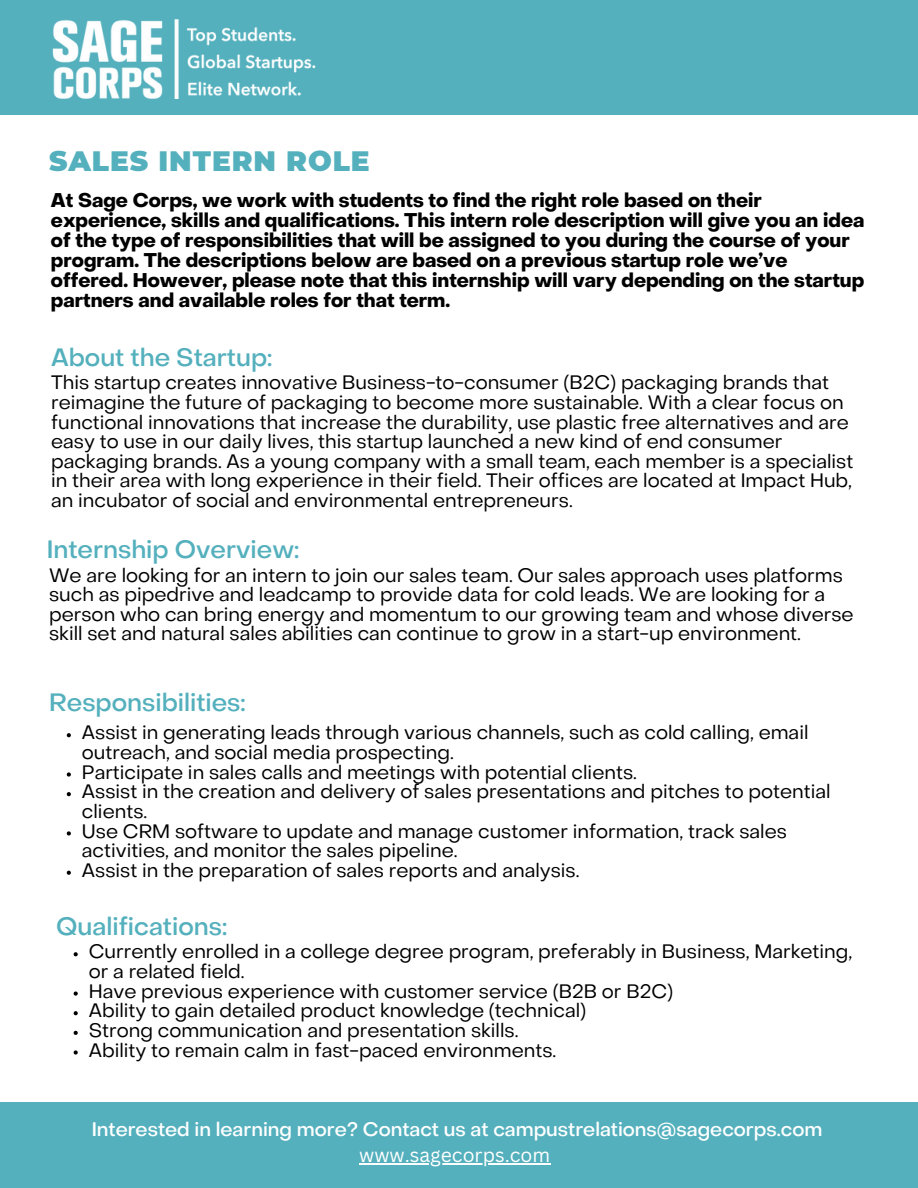
<style>
.page{position:relative;width:918px;height:1188px;background:#fff}
.page>*{position:absolute;margin:0;border:0;box-sizing:border-box;transform-origin:0 0}
.t1{font:900 28.05px "Montserrat";letter-spacing:.035em;color:#54b0bd}
.t2{font:500 24.75px "Object Sans";color:#54b0bd}
.t3{font:700 19.5px/20px "Object Sans";color:#000}
.t4{font:19.35px/19.6px "Object Sans";color:#000}
.t5{font:500 19.35px "Object Sans";color:#fff}
.t6{font:19.35px "Canva Sans";color:#fff}
</style>
<div class="page">
<div style="left:0;top:0;width:918px;height:114px;background:#54b0bd"></div>
<svg style="left:67px;top:733px;width:4px;height:4px"></svg>
<svg style="left:67px;top:772px;width:4px;height:5px"></svg>
<svg style="left:67px;top:792px;width:4px;height:4px"></svg>
<svg style="left:67px;top:831px;width:4px;height:5px"></svg>
<svg style="left:67px;top:871px;width:4px;height:4px"></svg>
<svg style="left:74px;top:952px;width:4px;height:4px"></svg>
<svg style="left:74px;top:992px;width:4px;height:4px"></svg>
<svg style="left:74px;top:1011px;width:4px;height:4px"></svg>
<svg style="left:74px;top:1031px;width:4px;height:4px"></svg>
<svg style="left:74px;top:1050px;width:4px;height:5px"></svg>
<img style="left:52px;top:19px;width:264px;height:79px">
<div style="left:0;top:1102px;width:918px;height:86px;background:#54b0bd"></div>
<hr style="left:359px;top:1164px;width:191px;height:1px;background:#fff">
<h1 class="t1" style="left:49px;top:144px;width:322px">SALES INTERN ROLE</h1>
<p class="t3" style="left:51px;top:192px;width:815px">At Sage Corps, we work with students to find the right role based on their experience, skills and qualifications. This intern role description will give you an idea of the type of responsibilities that will be assigned to you during the course of your program. The descriptions below are based on a previous startup role we’ve offered. However, please note that this internship will vary depending on the startup partners and available roles for that term.</p>
<p class="t2" style="left:51px;top:348px;width:223px">About the Startup:</p>
<p class="t4" style="left:51px;top:375px;width:804px">This startup creates innovative Business-to-consumer (B2C) packaging brands that reimagine the future of packaging to become more sustainable. With a clear focus on functional innovations that increase the durability, use plastic free alternatives and are easy to use in our daily lives, this startup launched a new kind of end consumer packaging brands. As a young company with a small team, each member is a specialist in their area with long experience in their field. Their offices are located at Impact Hub, an incubator of social and environmental entrepreneurs.</p>
<p class="t2" style="left:47px;top:540px;width:254px">Internship Overview:</p>
<p class="t4" style="left:49px;top:567px;width:806px">We are looking for an intern to join our sales team. Our sales approach uses platforms such as pipedrive and leadcamp to provide data for cold leads. We are looking for a person who can bring energy and momentum to our growing team and whose diverse skill set and natural sales abilities can continue to grow in a start-up environment.</p>
<p class="t2" style="left:49px;top:693px;width:198px">Responsibilities:</p>
<p class="t4" style="left:82px;top:725px;width:750px">Assist in generating leads through various channels, such as cold calling, email outreach, and social media prospecting.<br>Participate in sales calls and meetings with potential clients.<br>Assist in the creation and delivery of sales presentations and pitches to potential clients.<br>Use CRM software to update and manage customer information, track sales activities, and monitor the sales pipeline.<br>Assist in the preparation of sales reports and analysis.</p>
<p class="t2" style="left:56px;top:917px;width:173px">Qualifications:</p>
<p class="t4" style="left:89px;top:944px;width:765px">Currently enrolled in a college degree program, preferably in Business, Marketing, or a related field.<br>Have previous experience with customer service (B2B or B2C)<br>Ability to gain detailed product knowledge (technical)<br>Strong communication and presentation skills.<br>Ability to remain calm in fast-paced environments.</p>
<p class="t5" style="left:92px;top:1121px;width:732px">Interested in learning more? Contact us at campustrelations@sagecorps.com</p>
<p class="t6" style="left:359px;top:1142px;width:193px">www.sagecorps.com</p>
</div>
